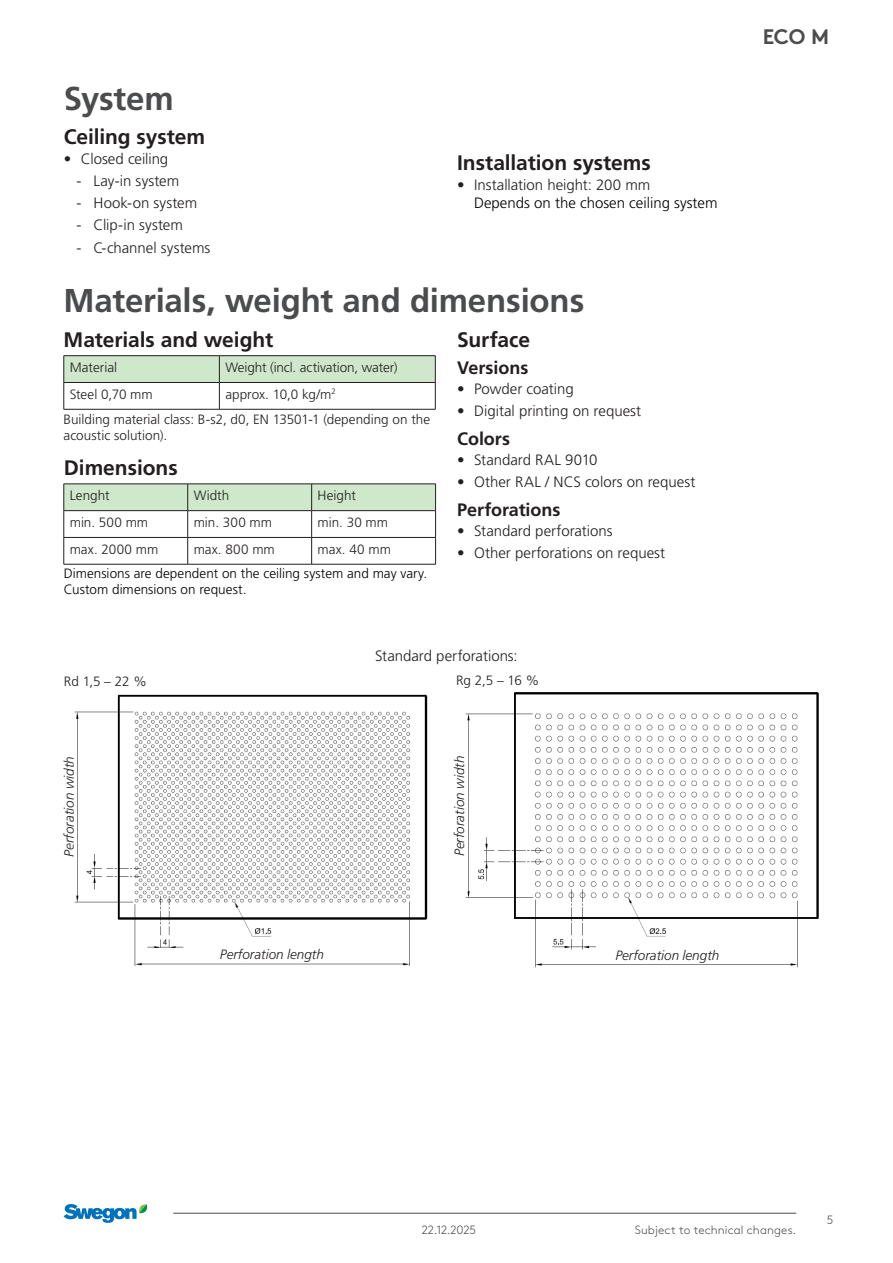
<style>
.page{position:relative;width:893px;height:1263px;background:#fff}
.page>*{position:absolute;margin:0;border:0;box-sizing:border-box;transform-origin:0 0}
.t1{font:700 33px "Frutiger LT Pro";letter-spacing:-.005em;color:#4b4c4d}
.t2{font:700 21px "Frutiger LT Pro";letter-spacing:-.005em;color:#231f20}
.t3{font:700 21px "Swegon Brown";color:#4b4c4d}
.t4{font:700 18px "Frutiger LT Pro";color:#231f20}
.t5{font:300 15px "Frutiger LT Pro";color:#231f20}
.t6{font:300 15px "Frutiger LT Pro";color:#000001}
.t7{font:300 13.5px/24.9px "Frutiger LT Pro";color:#231f20}
.t8{font:300 13.5px/16.2px "Frutiger LT Pro";letter-spacing:.005em;color:#000001}
.t9{font:italic 300 13.5px "Frutiger LT Pro";color:#231f20}
.t10{font:300 12px "Swegon Brown";letter-spacing:.005em;color:#4b4c4d}
</style>
<div class="page">
<hr style="left:173px;top:1213px;width:623px;height:1px;background:#4b4c4d">
<svg style="left:64px;top:1204px;width:84px;height:19px"></svg>
<img style="left:74px;top:694px;width:354px;height:272px">
<div style="left:144px;top:948px;width:255px;height:14px;background:#fff"></div>
<div style="left:64px;top:721px;width:12px;height:170px;background:#fff"></div>
<img style="left:465px;top:692px;width:354px;height:276px">
<div style="left:548px;top:950px;width:238px;height:13px;background:#fff"></div>
<div style="left:454px;top:721px;width:14px;height:170px;background:#fff"></div>
<hr style="left:64px;top:355px;width:155px;height:1px;background:#231f20">
<hr style="left:219px;top:355px;width:216px;height:1px;background:#231f20">
<svg style="left:64px;top:356px;width:372px;height:53px"></svg>
<hr style="left:64px;top:409px;width:155px;height:1px;background:#231f20">
<hr style="left:219px;top:409px;width:216px;height:1px;background:#231f20">
<svg style="left:64px;top:484px;width:372px;height:80px"></svg>
<hr style="left:64px;top:564px;width:124px;height:1px;background:#231f20">
<hr style="left:188px;top:564px;width:124px;height:1px;background:#231f20">
<hr style="left:312px;top:564px;width:124px;height:1px;background:#231f20">
<h1 class="t1" style="left:64px;top:79px;width:111px">System</h1>
<h2 class="t2" style="left:64px;top:124px;width:143px">Ceiling system</h2>
<p class="t5" style="left:64px;top:150px;width:106px">• Closed ceiling</p>
<p class="t5" style="left:77px;top:172px;width:104px">- Lay-in system</p>
<p class="t5" style="left:77px;top:194px;width:122px">- Hook-on system</p>
<p class="t5" style="left:77px;top:216px;width:108px">- Clip-in system</p>
<p class="t5" style="left:77px;top:239px;width:135px">- C-channel systems</p>
<h2 class="t2" style="left:457px;top:150px;width:195px">Installation systems</h2>
<p class="t5" style="left:457px;top:176px;width:195px">• Installation height: 200 mm</p>
<p class="t6" style="left:474px;top:194px;width:245px">Depends on the chosen ceiling system</p>
<h1 class="t1" style="left:64px;top:281px;width:522px">Materials, weight and dimensions</h1>
<h2 class="t2" style="left:457px;top:327px;width:74px">Surface</h2>
<p class="t4" style="left:457px;top:356px;width:73px">Versions</p>
<p class="t5" style="left:457px;top:380px;width:118px">• Powder coating</p>
<p class="t5" style="left:457px;top:402px;width:186px">• Digital printing on request</p>
<p class="t4" style="left:457px;top:427px;width:54px">Colors</p>
<p class="t5" style="left:457px;top:451px;width:142px">• Standard RAL 9010</p>
<p class="t5" style="left:457px;top:473px;width:240px">• Other RAL / NCS colors on request</p>
<p class="t4" style="left:457px;top:499px;width:105px">Perforations</p>
<p class="t5" style="left:457px;top:522px;width:157px">• Standard perforations</p>
<p class="t5" style="left:457px;top:544px;width:210px">• Other perforations on request</p>
<h2 class="t2" style="left:64px;top:327px;width:211px">Materials and weight</h2>
<p class="t7" style="left:70px;top:355px;width:49px">Material</p>
<p class="t7" style="left:225px;top:355px;width:174px">Weight (incl. activation, water)</p>
<p class="t7" style="left:70px;top:382px;width:85px">Steel 0,70 mm</p>
<p class="t7" style="left:64px;top:382px;width:368px;text-indent:162px">approx. 10,0 kg/m<sup>2<br></sup>Building material class: B-s2, d0, EN 13501-1 (depending on the</p>
<p class="t7" style="left:64px;top:423px;width:105px">acoustic solution).</p>
<h2 class="t2" style="left:64px;top:455px;width:115px">Dimensions</h2>
<p class="t7" style="left:70px;top:483px;width:41px">Lenght</p>
<p class="t7" style="left:194px;top:483px;width:37px">Width</p>
<p class="t7" style="left:318px;top:483px;width:40px">Height</p>
<p class="t7" style="left:70px;top:510px;width:80px">min. 500 mm</p>
<p class="t7" style="left:194px;top:510px;width:80px">min. 300 mm</p>
<p class="t7" style="left:318px;top:510px;width:72px">min. 30 mm</p>
<p class="t7" style="left:70px;top:536px;width:90px">max. 2000 mm</p>
<p class="t7" style="left:194px;top:536px;width:83px">max. 800 mm</p>
<p class="t7" style="left:318px;top:536px;width:75px">max. 40 mm</p>
<p class="t8" style="left:64px;top:565px;width:365px">Dimensions are dependent on the ceiling system and may vary.<br>Custom dimensions on request.</p>
<p class="t7" style="left:64px;top:669px;width:85px">Rd 1,5 – 22 %</p>
<p class="t9" style="left:61px;top:856px;width:102px;rotate:-90deg">Perforation width</p>
<p class="t9" style="left:220px;top:946px;width:105px">Perforation length</p>
<p class="t5" style="left:375px;top:647px;width:144px">Standard perforations:</p>
<p class="t7" style="left:456px;top:668px;width:85px">Rg 2,5 – 16 %</p>
<p class="t9" style="left:452px;top:856px;width:102px;rotate:-90deg">Perforation width</p>
<p class="t9" style="left:615px;top:947px;width:105px">Perforation length</p>
<h2 class="t3" style="left:763px;top:20px;width:68px">ECO M</h2>
<p class="t10" style="left:422px;top:1221px;width:56px">22.12.2025</p>
<p class="t10" style="left:635px;top:1221px;width:163px">Subject to technical changes.</p>
<p class="t10" style="left:827px;top:1211px;width:8px">5</p>
</div>
